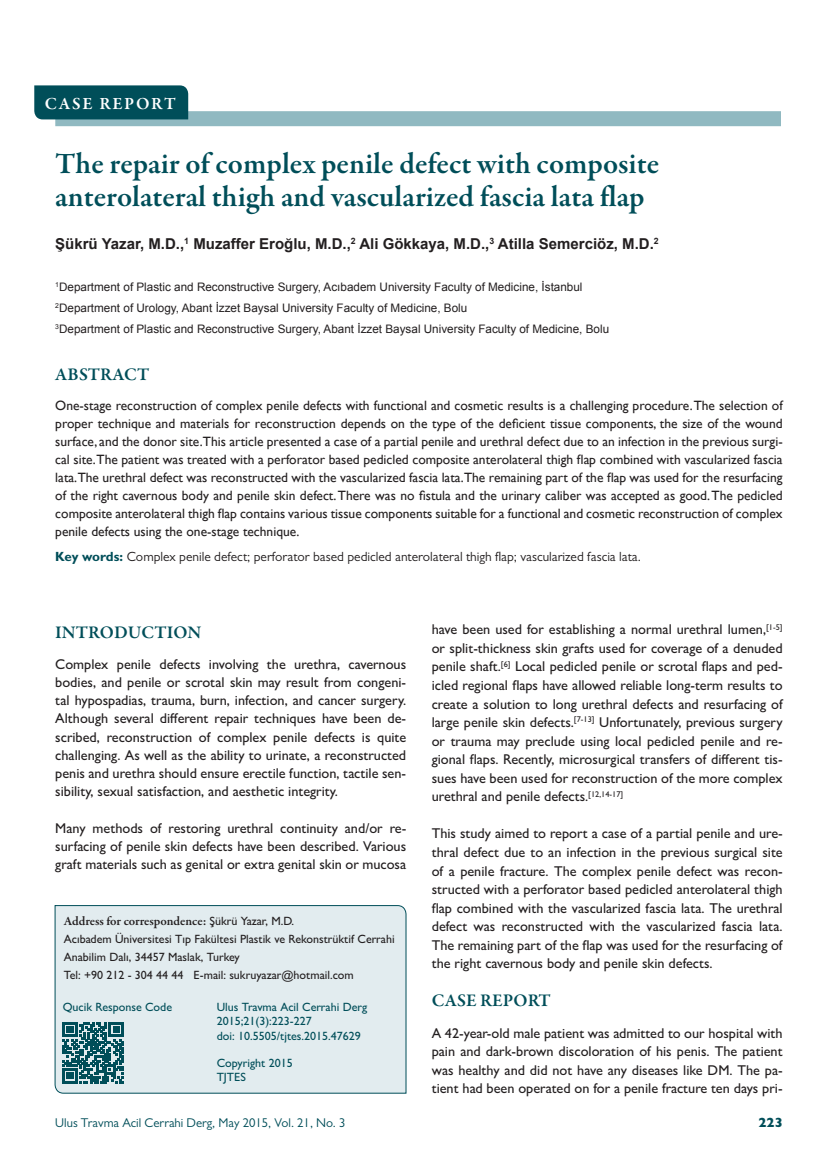
<style>
.page{position:relative;width:838px;height:1170px;background:#fff}
.page>*{position:absolute;margin:0;border:0;box-sizing:border-box;transform-origin:0 0}
.t1{font:600 30px/33.8px "Garamond Premr Pro";color:#004e59}
.t2{font:600 18px "Garamond Premr Pro";letter-spacing:.005em;color:#004e59}
.t3{font:600 17.25px "Garamond Premr Pro";letter-spacing:.1em;color:#fff}
.t4{font:700 15px "Arial";color:#231f20}
.t5{font:500 14.25px/18.6px "Gill Sans MT Pro";color:#231f20;text-align:justify}
.t6{font:13.5px/18px "Gill Sans";color:#231f20;text-align:justify}
.t7{font:800 13.5px "Gill Sans MT Pro";color:#004e59}
.t8{font:13.35px "Gill Sans MT Pro";color:#231f20}
.t9{font:12.75px "Gill Sans MT Pro";color:#004e59}
.t10{font:600 12.75px "Garamond Premr Pro";letter-spacing:-.005em;color:#231f20}
.t11{font:500 12px/18px "Gill Sans MT Pro";color:#231f20}
.t12{font:500 12px/14.4px "Gill Sans MT Pro";color:#004e59}
.t13{font:11.7px/21px "Arial";color:#231f20}
.s1{font-weight:700;color:#004e59}
.s2{font-family:"Gill Sans MT Pro";font-weight:500;font-size:12px}
</style>
<div class="page">
<div style="left:55px;top:111px;width:726px;height:15px;background:#90b9c1"></div>
<div style="left:34px;top:85px;width:154px;height:34px;background:#004e59"></div>
<div style="left:55px;top:905px;width:351px;height:188px;background:#e2ecef"></div>
<svg style="left:63px;top:1022px;width:61px;height:61px"></svg>
<p class="t3" style="left:45px;top:93px;width:133px">CASE REPORT</p>
<h1 class="t1" style="left:55px;top:147px;width:605px">The repair of complex penile defect with composite anterolateral thigh and vascularized fascia lata flap</h1>
<p class="t4" style="left:55px;top:236px;width:605px">Şükrü Yazar, M.D.,<sup>1</sup> Muzaffer Eroğlu, M.D.,<sup>2</sup> Ali Gökkaya, M.D.,<sup>3</sup> Atilla Semerciöz, M.D.<sup>2</sup></p>
<p class="t13" style="left:55px;top:276px;width:555px"><sup>1</sup>Department of Plastic and Reconstructive Surgery, Acıbadem University Faculty of Medicine, İstanbul<br><sup>2</sup>Department of Urology, Abant İzzet Baysal University Faculty of Medicine, Bolu<br><sup>3</sup>Department of Plastic and Reconstructive Surgery, Abant İzzet Baysal University Faculty of Medicine, Bolu</p>
<p class="t2" style="left:55px;top:363px;width:95px">ABSTRACT</p>
<p class="t6" style="left:55px;top:397px;width:729px">One-stage reconstruction of complex penile defects with functional and cosmetic results is a challenging procedure. The selection of proper technique and materials for reconstruction depends on the type of the deficient tissue components, the size of the wound surface, and the donor site.This article presented a case of a partial penile and urethral defect due to an infection in the previous surgi&shy;cal site.The patient was treated with a perforator based pedicled composite anterolateral thigh flap combined with vascularized fascia lata.The urethral defect was reconstructed with the vascularized fascia lata.The remaining part of the flap was used for the resurfacing of the right cavernous body and penile skin defect. There was no fistula and the urinary caliber was accepted as good. The pedicled composite anterolateral thigh flap contains various tissue components suitable for a functional and cosmetic reconstruction of complex penile defects using the one-stage technique.</p>
<p class="t8" style="left:55px;top:548px;width:587px"><span class="s1">Key words:</span> Complex penile defect; perforator based pedicled anterolateral thigh flap; vascularized fascia lata.</p>
<p class="t2" style="left:55px;top:621px;width:148px">INTRODUCTION</p>
<p class="t5" style="left:55px;top:654px;width:352px">Complex penile defects involving the urethra, cavernous bodies, and penile or scrotal skin may result from congeni&shy;tal hypospadias, trauma, burn, infection, and cancer surgery.<br>Although several different repair techniques have been de&shy;scribed, reconstruction of complex penile defects is quite challenging. As well as the ability to urinate, a reconstructed penis and urethra should ensure erectile function, tactile sen&shy;sibility, sexual satisfaction, and aesthetic integrity.</p>
<p class="t5" style="left:55px;top:818px;width:352px">Many methods of restoring urethral continuity and/or re&shy;surfacing of penile skin defects have been described. Various graft materials such as genital or extra genital skin or mucosa</p>
<p class="t10" style="left:64px;top:913px;width:232px">Address for correspondence: <span class="s2">Şükrü Yazar, M.D.</span></p>
<p class="t11" style="left:64px;top:929px;width:332px">Acıbadem Üniversitesi Tıp Fakültesi Plastik ve Rekonstrüktif Cerrahi<br>Anabilim Dalı, 34457 Maslak, Turkey<br>Tel: +90 212 - 304 44 44 E-mail: sukruyazar@hotmail.com</p>
<p class="t12" style="left:63px;top:999px;width:111px">Qucik Response Code</p>
<p class="t12" style="left:217px;top:999px;width:152px">Ulus Travma Acil Cerrahi Derg<br>2015;21(3):223-227<br>doi: 10.5505/tjtes.2015.47629</p>
<p class="t12" style="left:217px;top:1055px;width:78px">Copyright 2015<br>TJTES</p>
<p class="t5" style="left:432px;top:620px;width:352px">have been used for establishing a normal urethral lumen,<sup>[1-5] </sup>or split-thickness skin grafts used for coverage of a denuded penile shaft.<sup>[6]</sup> Local pedicled penile or scrotal flaps and ped&shy;icled regional flaps have allowed reliable long-term results to create a solution to long urethral defects and resurfacing of large penile skin defects.<sup>[7-13]</sup> Unfortunately, previous surgery or trauma may preclude using local pedicled penile and re&shy;gional flaps. Recently, microsurgical transfers of different tis&shy;sues have been used for reconstruction of the more complex urethral and penile defects.<sup>[12,14-17]</sup></p>
<p class="t5" style="left:432px;top:824px;width:352px">This study aimed to report a case of a partial penile and ure&shy;thral defect due to an infection in the previous surgical site of a penile fracture. The complex penile defect was recon&shy;structed with a perforator based pedicled anterolateral thigh flap combined with the vascularized fascia lata. The urethral defect was reconstructed with the vascularized fascia lata.<br>The remaining part of the flap was used for the resurfacing of the right cavernous body and penile skin defects.</p>
<p class="t2" style="left:432px;top:989px;width:120px">CASE REPORT</p>
<p class="t5" style="left:432px;top:1023px;width:352px">A 42-year-old male patient was admitted to our hospital with pain and dark-brown discoloration of his penis. The patient was healthy and did not have any diseases like DM. The pa&shy;tient had been operated on for a penile fracture ten days pri-</p>
<p class="t9" style="left:55px;top:1115px;width:291px">Ulus Travma Acil Cerrahi Derg, May 2015, Vol. 21, No. 3</p>
<p class="t7" style="left:758px;top:1114px;width:26px">223</p>
</div>
